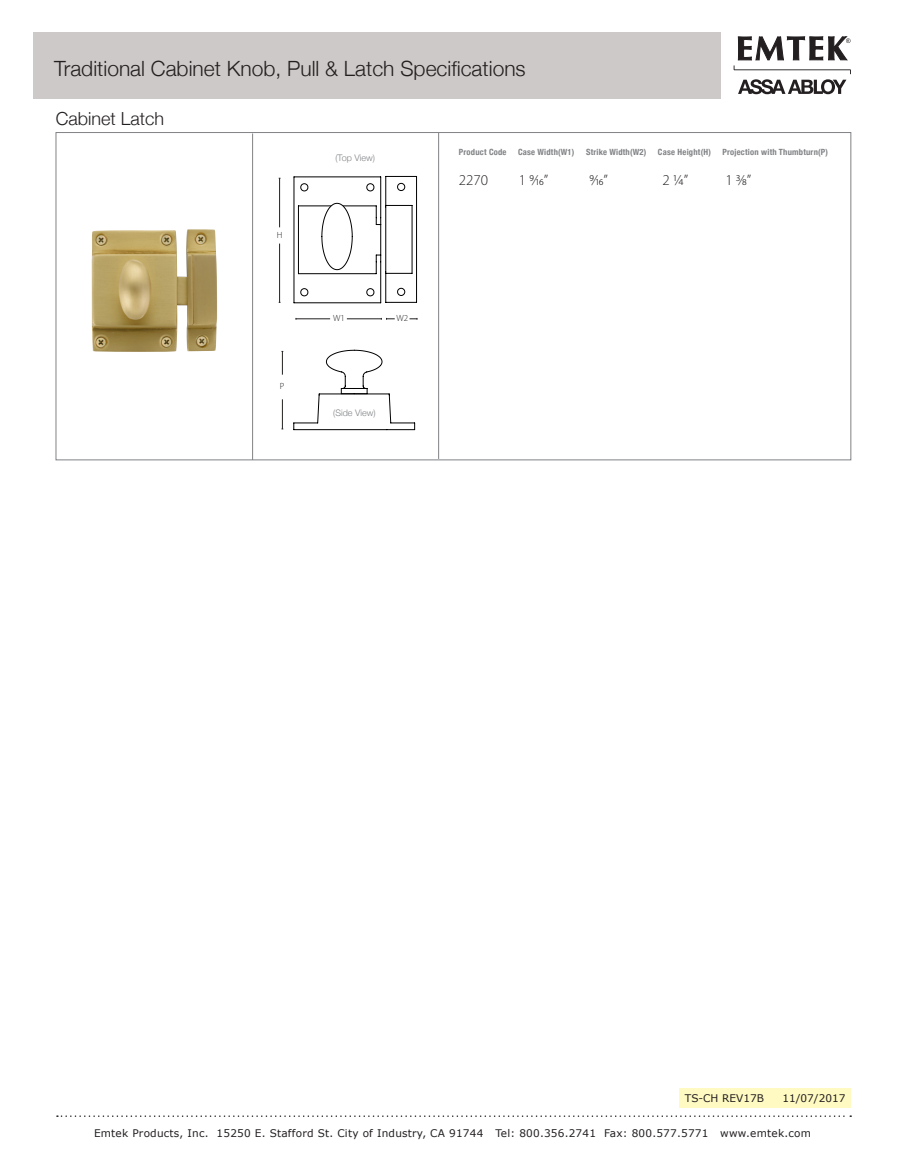
<style>
.page{position:relative;width:905px;height:1175px;background:#fff}
.page>*{position:absolute;margin:0;border:0;box-sizing:border-box;transform-origin:0 0}
.t1{font:300 21px "Helvetica Neue";color:#231f20}
.t2{font:300 18px "Helvetica Neue";color:#231f20}
.t3{font:300 15px "Myriad Pro";color:#231f20}
.t4{font:10.5px "Verdana";letter-spacing:.02em;color:#231f20}
.t5{font:10.5px "Verdana";color:#231f20}
.t6{font:300 9px "Helvetica Neue";color:#808285}
.t7{font:300 9px "Myriad Pro";color:#231f20}
.t8{font:700 condensed 8.55px "Helvetica Neue";letter-spacing:.025em;color:#808285}
</style>
<div class="page">
<svg style="left:733px;top:36px;width:118px;height:58px"></svg>
<div style="left:33px;top:32px;width:688px;height:67px;background:#cdc9c8"></div>
<svg style="left:57px;top:1115px;width:794px;height:1px"></svg>
<hr style="left:252px;top:133px;width:1px;height:327px;background:#808285">
<hr style="left:438px;top:132px;width:1px;height:327px;background:#808285">
<hr style="left:296px;top:318px;width:34px;height:1px;background:#231f20">
<hr style="left:282px;top:399px;width:1px;height:30px;background:#231f20">
<hr style="left:279px;top:178px;width:1px;height:49px;background:#231f20">
<hr style="left:347px;top:318px;width:34px;height:1px;background:#231f20">
<svg style="left:381px;top:318px;width:14px;height:2px"></svg>
<svg style="left:409px;top:318px;width:9px;height:2px"></svg>
<svg style="left:281px;top:351px;width:2px;height:24px"></svg>
<hr style="left:279px;top:243px;width:1px;height:59px;background:#231f20">
<img style="left:91px;top:229px;width:126px;height:123px">
<svg style="left:293px;top:176px;width:124px;height:127px"></svg>
<svg style="left:293px;top:350px;width:122px;height:80px"></svg>
<div style="left:679px;top:1088px;width:171px;height:19px;background:#fffac1"></div>
<p class="t1" style="left:54px;top:52px;width:473px">Traditional Cabinet Knob, Pull &amp; Latch Specifications</p>
<p class="t2" style="left:56px;top:104px;width:110px">Cabinet Latch</p>
<p class="t7" style="left:277px;top:229px;width:7px">H</p>
<p class="t7" style="left:280px;top:380px;width:6px">P</p>
<p class="t6" style="left:335px;top:151px;width:41px">(Top View)</p>
<p class="t7" style="left:333px;top:312px;width:13px">W1</p>
<p class="t7" style="left:396px;top:312px;width:13px">W2</p>
<p class="t6" style="left:333px;top:405px;width:44px">(Side View)</p>
<p class="t8" style="left:459px;top:145px;width:49px">Product Code</p>
<p class="t8" style="left:518px;top:145px;width:58px">Case Width(W1)</p>
<p class="t8" style="left:586px;top:145px;width:62px">Strike Width(W2)</p>
<p class="t8" style="left:658px;top:145px;width:54px">Case Height(H)</p>
<p class="t8" style="left:722px;top:145px;width:107px">Projection with Thumbturn(P)</p>
<p class="t3" style="left:459px;top:171px;width:31px">2270</p>
<p class="t3" style="left:519px;top:171px;width:31px">1 9/16”</p>
<p class="t3" style="left:589px;top:171px;width:20px">9/16”</p>
<p class="t3" style="left:662px;top:171px;width:27px">2 1/4”</p>
<p class="t3" style="left:725px;top:171px;width:27px">1 3/8”</p>
<p class="t5" style="left:685px;top:1091px;width:80px">TS-CH REV17B</p>
<p class="t4" style="left:782px;top:1091px;width:64px">11/07/2017</p>
<p class="t4" style="left:94px;top:1126px;width:718px">Emtek Products, Inc. 15250 E. Stafford St. City of Industry, CA 91744 Tel: 800.356.2741 Fax: 800.577.5771 www.emtek.com</p>
</div>
